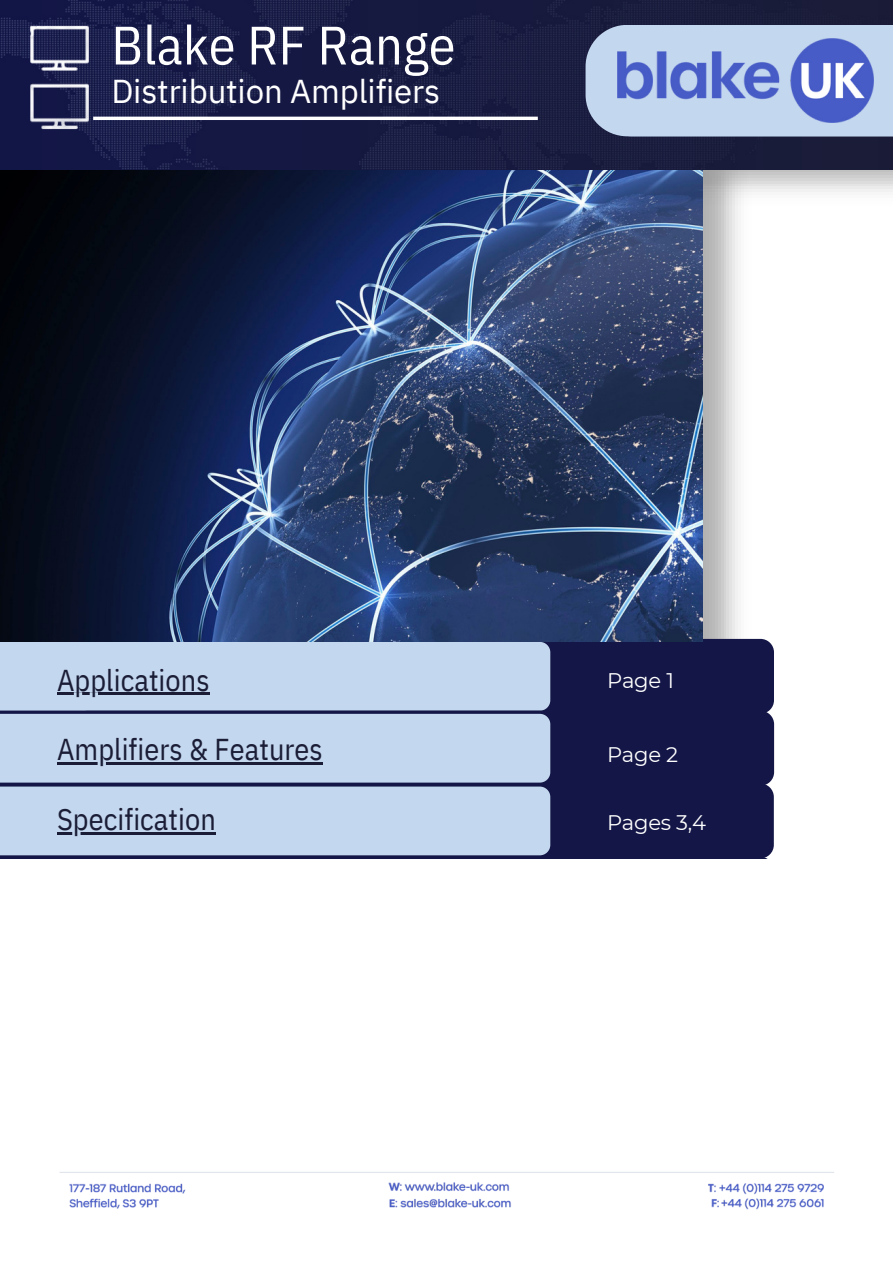
<style>
.page{position:relative;width:893px;height:1264px;background:#fff}
.page>*{position:absolute;margin:0;border:0;box-sizing:border-box;transform-origin:0 0}
.t1{font:54px "IBM Plex Sans Cond";color:#fff}
.t2{font:33px "IBM Plex Sans";letter-spacing:-.005em;color:#fff}
.t3{font:30.15px "IBM Plex Sans Cond";color:#1b1d36}
.t4{font:21.15px "Montserrat";color:#fff}
.t5{font:21px "Montserrat";letter-spacing:-.01em;color:#fff}
</style>
<div class="page">
<img style="left:59px;top:1172px;width:775px;height:38px">
<img style="left:702px;top:214px;width:57px;height:425px">
<img style="left:702px;top:170px;width:190px;height:44px">
<img style="left:0;top:0;width:892px;height:170px">
<hr style="left:93px;top:117px;width:444px;height:3px;background:#fff">
<svg style="left:0;top:639px;width:773px;height:220px;background:#8896b6"></svg>
<img style="left:0;top:170px;width:702px;height:471px">
<img style="left:1px;top:13px;width:112px;height:134px">
<hr style="left:57px;top:692px;width:152px;height:3px;background:#1b1d36">
<hr style="left:57px;top:762px;width:266px;height:2px;background:#1b1d36">
<hr style="left:57px;top:831px;width:159px;height:3px;background:#1b1d36">
<div style="left:585px;top:25px;width:307px;height:111px;background:#c3d7ee"></div>
<img style="left:617px;top:39px;width:256px;height:83px">
<p class="t1" style="left:111px;top:9px;width:345px">Blake RF Range</p>
<p class="t2" style="left:111px;top:69px;width:330px">Distribution Amplifiers</p>
<p class="t3" style="left:57px;top:659px;width:154px">Applications</p>
<p class="t4" style="left:607px;top:667px;width:68px">Page 1</p>
<p class="t3" style="left:57px;top:729px;width:267px">Amplifiers &amp; Features</p>
<p class="t5" style="left:607px;top:742px;width:73px">Page 2</p>
<p class="t3" style="left:57px;top:798px;width:160px">Specification</p>
<p class="t5" style="left:607px;top:809px;width:101px">Pages 3,4</p>
</div>
